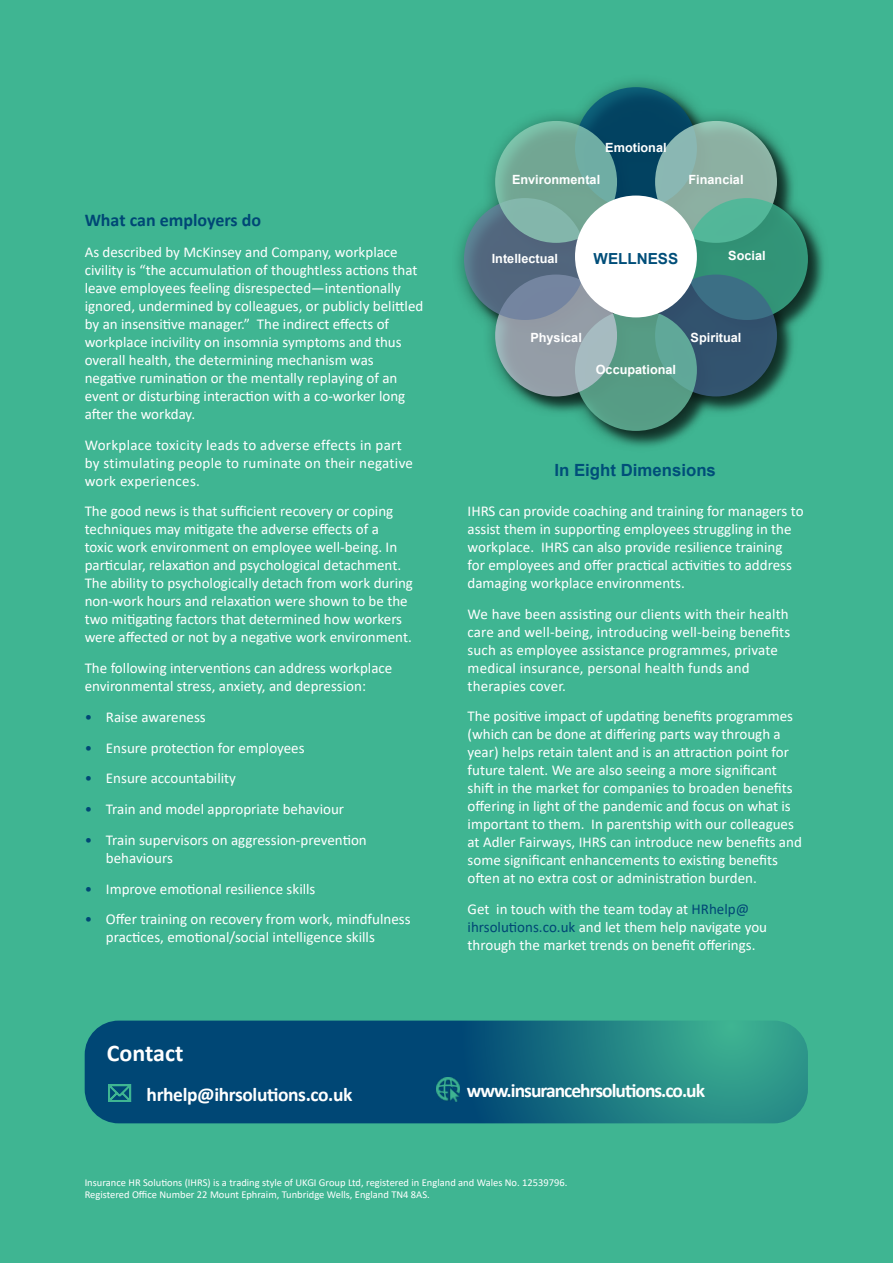
<style>
.page{position:relative;width:893px;height:1263px;background:#3fb592}
.page>*{position:absolute;margin:0;border:0;box-sizing:border-box;transform-origin:0 0}
.t1{font:700 24px "Calibri";color:#fff}
.t2{font:700 19.5px "Calibri";letter-spacing:-.05em;color:#fff}
.t3{font:700 19.5px "Calibri";letter-spacing:-.02em;color:#fff}
.t4{font:700 18px "Calibri";color:#004775}
.t5{font:700 16.8px "Arial";color:#004e79}
.t6{font:700 15.3px "Arial";color:#004e79}
.t7{font:15px/18px "Calibri";color:#fff}
.t8{font:15px/18px "Calibri";letter-spacing:.02em;color:#fff}
.t9{font:700 12.75px "Arial";color:#fff}
.t10{font:10.5px/12.6px "Calibri";color:#fff}
.s1{color:#004775}
</style>
<div class="page">
<svg style="left:85px;top:1020px;width:723px;height:103px"></svg>
<img style="left:437px;top:1077px;width:22px;height:24px">
<div style="left:465px;top:89px;width:359px;height:358px;background:#000;opacity:.75"></div>
<svg style="left:575px;top:87px;width:122px;height:122px;fill:#024261"></svg>
<svg style="left:655px;top:121px;width:122px;height:122px;fill:#8cb0a2"></svg>
<svg style="left:686px;top:198px;width:122px;height:122px;fill:#329478"></svg>
<svg style="left:655px;top:275px;width:122px;height:121px;fill:#32536e"></svg>
<div style="left:575px;top:309px;width:122px;height:122px;background:linear-gradient(to right,#599c84,#5aa290);border-radius:50%"></div>
<svg style="left:495px;top:275px;width:122px;height:121px;fill:#949da7"></svg>
<svg style="left:464px;top:198px;width:122px;height:122px;fill:#52677e"></svg>
<svg style="left:495px;top:121px;width:122px;height:122px"></svg>
<div style="left:575px;top:196px;width:122px;height:121px;background:#fff;border-radius:50%"></div>
<svg style="left:109px;top:1085px;width:21px;height:16px"></svg>
<p class="t9" style="left:605px;top:138px;width:63px">Emotional</p>
<p class="t4" style="left:85px;top:207px;width:178px">What can employers do</p>
<p class="t7" style="left:85px;top:242px;width:340px">As described by McKinsey and Company, workplace civility is “the accumulation of thoughtless actions that leave employees feeling disrespected—intentionally ignored, undermined by colleagues, or publicly belittled by an insensitive manager.” The indirect effects of workplace incivility on insomnia symptoms and thus overall health, the determining mechanism was negative rumination or the mentally replaying of an event or disturbing interaction with a co-worker long after the workday.</p>
<p class="t8" style="left:85px;top:435px;width:330px">Workplace toxicity leads to adverse effects in part by stimulating people to ruminate on their negative work experiences.</p>
<p class="t7" style="left:85px;top:502px;width:330px">The good news is that sufficient recovery or coping techniques may mitigate the adverse effects of a<br>toxic work environment on employee well-being. In particular, relaxation and psychological detachment.<br>The ability to psychologically detach from work during non-work hours and relaxation were shown to be the two mitigating factors that determined how workers were affected or not by a negative work environment.</p>
<p class="t7" style="left:85px;top:659px;width:309px">The following interventions can address workplace environmental stress, anxiety, and depression:</p>
<p class="t7" style="left:85px;top:707px;width:123px"><span class="s1">•</span> Raise awareness</p>
<p class="t7" style="left:85px;top:738px;width:221px"><span class="s1">•</span> Ensure protection for employees</p>
<p class="t7" style="left:85px;top:769px;width:153px"><span class="s1">•</span> Ensure accountability</p>
<p class="t7" style="left:85px;top:800px;width:261px"><span class="s1">•</span> Train and model appropriate behaviour</p>
<p class="t7" style="left:106px;top:830px;width:262px;text-indent:-21px"><span class="s1">•</span> Train supervisors on aggression-prevention behaviours</p>
<p class="t7" style="left:85px;top:879px;width:232px"><span class="s1">•</span> Improve emotional resilience skills</p>
<p class="t7" style="left:106px;top:910px;width:306px;text-indent:-21px"><span class="s1">•</span> Offer training on recovery from work, mindfulness practices, emotional/social intelligence skills</p>
<p class="t9" style="left:512px;top:171px;width:90px">Environmental</p>
<p class="t9" style="left:688px;top:171px;width:57px">Financial</p>
<p class="t9" style="left:492px;top:249px;width:68px">Intellectual</p>
<p class="t6" style="left:594px;top:248px;width:86px">WELLNESS</p>
<p class="t9" style="left:728px;top:247px;width:39px">Social</p>
<p class="t9" style="left:530px;top:328px;width:53px">Physical</p>
<p class="t9" style="left:596px;top:361px;width:82px">Occupational</p>
<p class="t9" style="left:691px;top:328px;width:52px">Spiritual</p>
<p class="t5" style="left:554px;top:458px;width:163px">In Eight Dimensions</p>
<p class="t7" style="left:468px;top:501px;width:338px">IHRS can provide coaching and training for managers to assist them in supporting employees struggling in the workplace. IHRS can also provide resilience training for employees and offer practical activities to address damaging workplace environments.</p>
<p class="t7" style="left:468px;top:604px;width:324px">We have been assisting our clients with their health care and well-being, introducing well-being benefits such as employee assistance programmes, private medical insurance, personal health funds and therapies cover.</p>
<p class="t7" style="left:468px;top:707px;width:336px">The positive impact of updating benefits programmes (which can be done at differing parts way through a year) helps retain talent and is an attraction point for future talent. We are also seeing a more significant shift in the market for companies to broaden benefits offering in light of the pandemic and focus on what is important to them. In parentship with our colleagues at Adler Fairways, IHRS can introduce new benefits and some significant enhancements to existing benefits often at no extra cost or administration burden.</p>
<p class="t7" style="left:468px;top:900px;width:301px">Get in touch with the team today at <span class="s1">HRhelp@ ihrsolutions.co.uk</span> and let them help navigate you through the market trends on benefit offerings.</p>
<h1 class="t1" style="left:107px;top:1036px;width:78px">Contact</h1>
<h2 class="t3" style="left:147px;top:1081px;width:207px">hrhelp@ihrsolutions.co.uk</h2>
<h2 class="t2" style="left:467px;top:1077px;width:240px">www.insurancehrsolutions.co.uk</h2>
<p class="t10" style="left:85px;top:1176px;width:484px">Insurance HR Solutions (IHRS) is a trading style of UKGI Group Ltd, registered in England and Wales No. 12539796.<br>Registered Office Number 22 Mount Ephraim, Tunbridge Wells, England TN4 8AS.</p>
</div>
